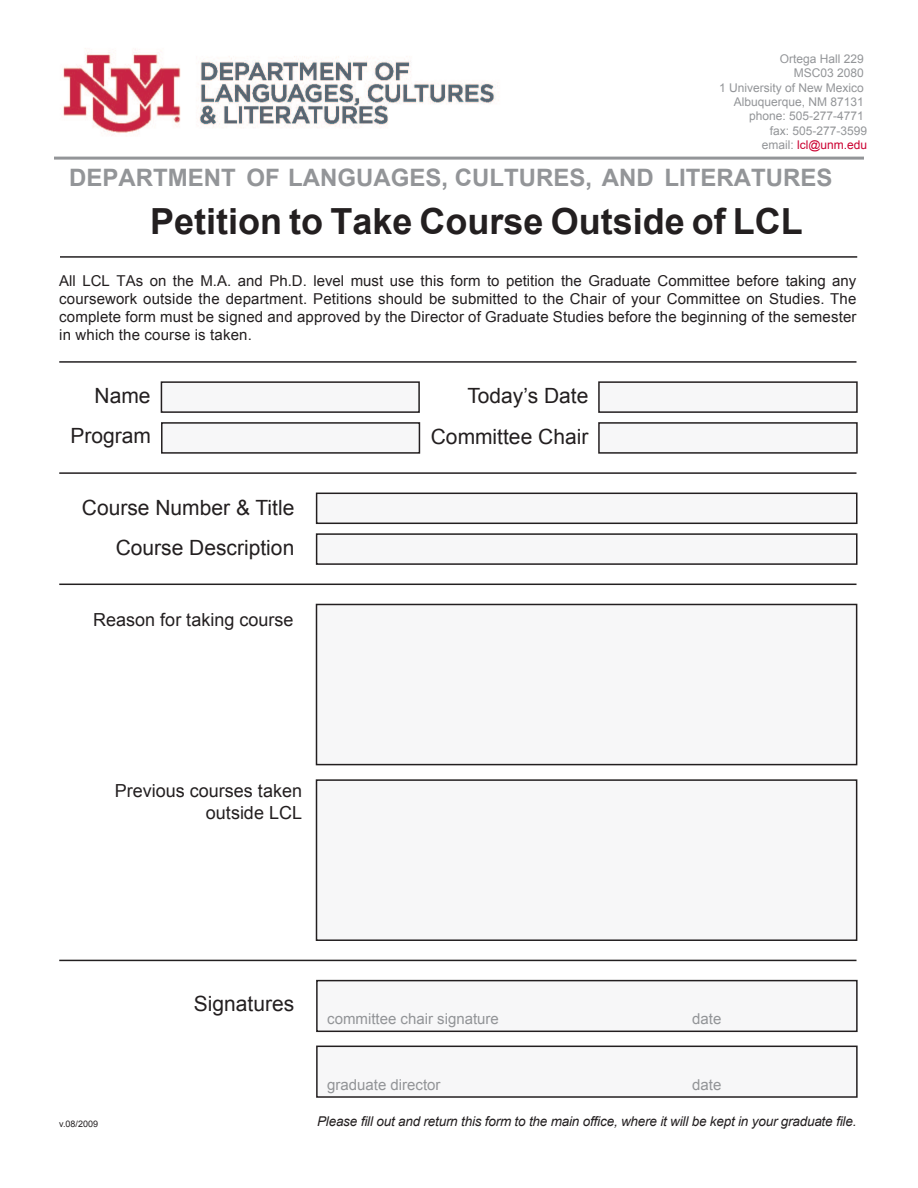
<style>
.page{position:relative;width:918px;height:1188px;background:#fff}
.page>*{position:absolute;margin:0;border:0;box-sizing:border-box;transform-origin:0 0}
.t1{font:700 36px "Arial";color:#231f20}
.t2{font:700 24px "Arial";color:#939598}
.t3{font:21px "Arial";color:#231f20}
.t4{font:18px/21.6px "Arial";color:#231f20;text-align:right}
.t5{font:15px/18px "Arial";letter-spacing:.01em;color:#231f20;text-align:justify}
.t6{font:15px "Arial";color:#929497}
.t7{font:italic 13.5px "Arial";letter-spacing:-.015em;color:#231f20}
.t8{font:12px/14.4px "Arial";color:#939598;text-align:right}
.t9{font:9px "Arial";color:#231f20}
.s1{color:#cb0131}
</style>
<div class="page">
<hr style="left:54px;top:157px;width:810px;height:3px;background:#939598">
<div style="left:317px;top:981px;width:540px;height:50px;background:#f7f7f8"></div>
<div style="left:316px;top:980px;width:542px;height:52px;border:2px solid #231f20"></div>
<div style="left:317px;top:1046px;width:540px;height:51px;background:#f7f7f8"></div>
<div style="left:316px;top:1046px;width:542px;height:52px;border:2px solid #231f20"></div>
<div style="left:161px;top:382px;width:258px;height:30px;background:#f7f7f8"></div>
<div style="left:161px;top:381px;width:259px;height:32px;border:2px solid #231f20"></div>
<div style="left:599px;top:382px;width:258px;height:30px;background:#f7f7f8"></div>
<div style="left:598px;top:381px;width:260px;height:32px;border:2px solid #231f20"></div>
<div style="left:599px;top:423px;width:258px;height:30px;background:#f7f7f8"></div>
<div style="left:598px;top:422px;width:260px;height:32px;border:2px solid #231f20"></div>
<div style="left:162px;top:423px;width:257px;height:30px;background:#f7f7f8"></div>
<div style="left:161px;top:422px;width:259px;height:32px;border:2px solid #231f20"></div>
<hr style="left:59px;top:472px;width:797px;height:2px;background:#231f20">
<div style="left:317px;top:493px;width:540px;height:30px;background:#f7f7f8"></div>
<div style="left:316px;top:493px;width:542px;height:31px;border:2px solid #231f20"></div>
<div style="left:317px;top:534px;width:540px;height:30px;background:#f7f7f8"></div>
<div style="left:316px;top:533px;width:542px;height:32px;border:2px solid #231f20"></div>
<hr style="left:59px;top:584px;width:797px;height:1px;background:#231f20">
<hr style="left:59px;top:960px;width:797px;height:1px;background:#231f20">
<div style="left:316px;top:780px;width:541px;height:160px;background:#f7f7f8"></div>
<div style="left:316px;top:779px;width:541px;height:162px;border:2px solid #231f20"></div>
<div style="left:316px;top:604px;width:541px;height:161px;background:#f7f7f8"></div>
<div style="left:316px;top:604px;width:541px;height:161px;border:2px solid #231f20"></div>
<hr style="left:59px;top:361px;width:797px;height:2px;background:#231f20">
<hr style="left:60px;top:256px;width:797px;height:2px;background:#231f20">
<img style="left:63px;top:48px;width:435px;height:88px">
<p class="t8" style="left:719px;top:51px;width:150px">Ortega Hall 229<br>MSC03 2080<br>1 University of New Mexico<br>Albuquerque, NM 87131 phone: 505-277-4771<br>fax: 505-277-3599<br>email: <span class="s1">lcl@unm.edu</span></p>
<p class="t2" style="left:69px;top:162px;width:765px">DEPARTMENT OF LANGUAGES, CULTURES, AND LITERATURES</p>
<p class="t1" style="left:150px;top:198px;width:654px">Petition to Take Course Outside of LCL</p>
<p class="t5" style="left:59px;top:272px;width:799px">All LCL TAs on the M.A. and Ph.D. level must use this form to petition the Graduate Committee before taking any coursework outside the department. Petitions should be submitted to the Chair of your Committee on Studies. The complete form must be signed and approved by the Director of Graduate Studies before the beginning of the semester in which the course is taken.</p>
<p class="t3" style="left:95px;top:382px;width:58px">Name</p>
<p class="t3" style="left:467px;top:382px;width:123px">Today’s Date</p>
<p class="t3" style="left:71px;top:422px;width:82px">Program</p>
<p class="t3" style="left:431px;top:423px;width:159px">Committee Chair</p>
<p class="t3" style="left:82px;top:493px;width:214px">Course Number &amp; Title</p>
<p class="t3" style="left:116px;top:534px;width:180px">Course Description</p>
<p class="t4" style="left:93px;top:609px;width:202px">Reason for taking course</p>
<p class="t4" style="left:115px;top:780px;width:189px">Previous courses taken outside LCL</p>
<p class="t3" style="left:194px;top:990px;width:102px">Signatures</p>
<p class="t6" style="left:327px;top:1009px;width:173px">committee chair signature</p>
<p class="t6" style="left:327px;top:1074px;width:115px">graduate director</p>
<p class="t6" style="left:692px;top:1009px;width:31px">date</p>
<p class="t6" style="left:692px;top:1074px;width:31px">date</p>
<p class="t9" style="left:59px;top:1118px;width:40px">v.08/2009</p>
<p class="t7" style="left:317px;top:1113px;width:541px">Please fill out and return this form to the main office, where it will be kept in your graduate file.</p>
</div>
